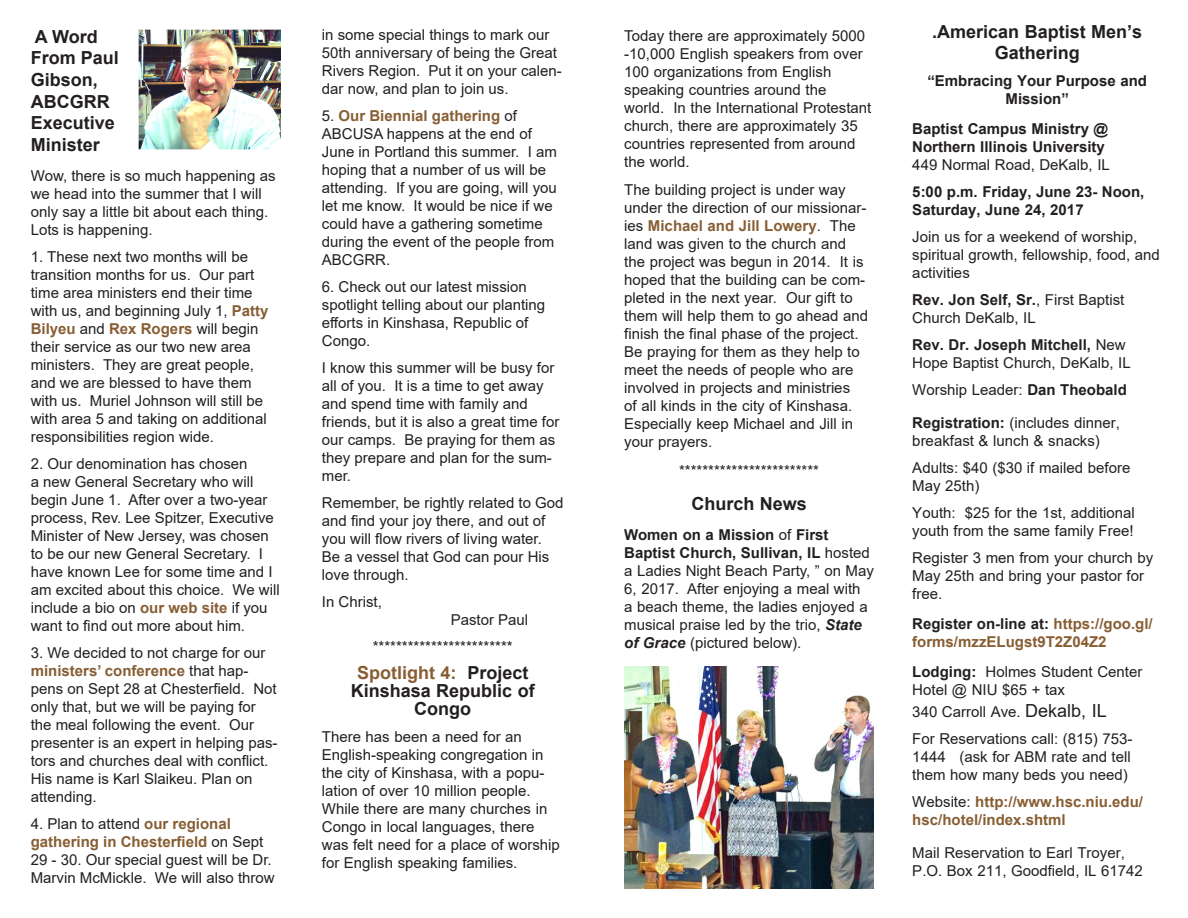
<style>
.page{position:relative;width:1188px;height:918px;background:#fff}
.page>*{position:absolute;margin:0;border:0;box-sizing:border-box;transform-origin:0 0}
.t1{font:700 18px/21.6px "Arial";color:#231f20;text-align:center}
.t2{font:15px/18px "Arial";color:#231f20}
.t3{font:700 15px/18px "Arial";color:#231f20}
.t4{font:700 15px/18px "Arial";color:#875e34}
.s1{font-weight:700;color:#875e34}
.s2{color:#875e34}
.s3{font-weight:700}
.s4{font-weight:700;font-style:italic}
.s5{color:#231f20}
.s6{font-size:18px}
.s7{font-weight:400;color:#231f20}
</style>
<div class="page">
<img style="left:138px;top:29px;width:143px;height:121px">
<img style="left:624px;top:666px;width:250px;height:222px">
<p class="t1" style="left:31px;top:26px;width:90px;text-align:left">A Word<br>From Paul</p>
<p class="t1" style="left:31px;top:69px;width:86px;text-align:left">Gibson,<br>ABCGRR<br>Executive</p>
<p class="t1" style="left:31px;top:134px;width:71px">Minister</p>
<p class="t2" style="left:31px;top:166px;width:246px">Wow, there is so much happening as we head into the summer that I will only say a little bit about each thing.<br>Lots is happening.</p>
<p class="t2" style="left:31px;top:247px;width:239px">1. These next two months will be transition months for us. Our part time area ministers end their time with us, and beginning July 1, <span class="s1">Patty Bilyeu</span> and <span class="s1">Rex Rogers</span> will begin their service as our two new area ministers. They are great people, and we are blessed to have them with us. Muriel Johnson will still be with area 5 and taking on additional responsibilities region wide.</p>
<p class="t2" style="left:31px;top:454px;width:250px">2. Our denomination has chosen<br>a new General Secretary who will begin June 1. After over a two-year process, Rev. Lee Spitzer, Executive Minister of New Jersey, was chosen to be our new General Secretary. I have known Lee for some time and I am excited about this choice. We will include a bio on <span class="s1">our web site</span> if you want to find out more about him.</p>
<p class="t2" style="left:31px;top:643px;width:248px">3. We decided to not charge for our <span class="s1">ministers’ conference</span> that hap&shy;pens on Sept 28 at Chesterfield. Not only that, but we will be paying for the meal following the event. Our presenter is an expert in helping pas&shy;tors and churches deal with conflict.<br>His name is Karl Slaikeu. Plan on attending.</p>
<p class="t2" style="left:31px;top:814px;width:245px">4. Plan to attend <span class="s1">our regional gathering in Chesterfield</span> on Sept 29 - 30. Our special guest will be Dr.<br>Marvin McMickle. We will also throw</p>
<p class="t2" style="left:322px;top:26px;width:242px">in some special things to mark our<br>50th anniversary of being the Great<br>Rivers Region. Put it on your calen&shy;dar now, and plan to join us.</p>
<p class="t2" style="left:322px;top:107px;width:237px">5. <span class="s1">Our Biennial gathering</span> of<br>ABCUSA happens at the end of<br>June in Portland this summer. I am hoping that a number of us will be attending. If you are going, will you let me know. It would be nice if we could have a gathering sometime during the event of the people from<br>ABCGRR.</p>
<p class="t2" style="left:322px;top:278px;width:225px">6. Check out our latest mission spotlight telling about our planting efforts in Kinshasa, Republic of<br>Congo.</p>
<p class="t2" style="left:322px;top:359px;width:239px">I know this summer will be busy for all of you. It is a time to get away and spend time with family and friends, but it is also a great time for our camps. Be praying for them as they prepare and plan for the sum&shy;mer.</p>
<p class="t2" style="left:322px;top:494px;width:243px">Remember, be rightly related to God and find your joy there, and out of you will flow rivers of living water.<br>Be a vessel that God can pour His love through.</p>
<p class="t2" style="left:322px;top:593px;width:62px">In Christ,</p>
<p class="t2" style="left:451px;top:611px;width:79px">Pastor Paul</p>
<p class="t2" style="left:373px;top:638px;width:142px">************************</p>
<p class="t1" style="left:351px;top:664px;width:186px;line-height:18px"><span class="s2">Spotlight 4:</span> Project<br>Kinshasa Republic of<br>Congo</p>
<p class="t2" style="left:322px;top:728px;width:240px">There has been a need for an<br>English-speaking congregation in the city of Kinshasa, with a popu&shy;lation of over 10 million people.<br>While there are many churches in<br>Congo in local languages, there was felt need for a place of worship for English speaking families.</p>
<p class="t2" style="left:624px;top:26px;width:249px">Today there are approximately 5000 -10,000 English speakers from over<br>100 organizations from English speaking countries around the<br>world. In the International Protestant church, there are approximately 35 countries represented from around the world.</p>
<p class="t2" style="left:624px;top:181px;width:245px">The building project is under way under the direction of our missionar&shy;ies <span class="s1">Michael and Jill Lowery</span>. The land was given to the church and the project was begun in 2014. It is hoped that the building can be com&shy;pleted in the next year. Our gift to them will help them to go ahead and finish the final phase of the project.<br>Be praying for them as they help to meet the needs of people who are involved in projects and ministries<br>of all kinds in the city of Kinshasa.<br>Especially keep Michael and Jill in your prayers.</p>
<p class="t2" style="left:679px;top:462px;width:142px">************************</p>
<p class="t1" style="left:691px;top:493px;width:117px">Church News</p>
<p class="t2" style="left:624px;top:526px;width:251px"><span class="s3">Women on a Mission</span> of <span class="s3">First<br>Baptist Church, Sullivan, IL</span> hosted a Ladies Night Beach Party, ” on May<br>6, 2017. After enjoying a meal with<br>a beach theme, the ladies enjoyed a musical praise led by the trio, <span class="s4">State of Grace</span> (pictured below).</p>
<p class="t1" style="left:932px;top:21px;width:212px">.American Baptist Men’s<br>Gathering</p>
<p class="t3" style="left:927px;top:72px;width:221px;text-align:center">“Embracing Your Purpose and<br>Mission”</p>
<p class="t3" style="left:912px;top:120px;width:197px">Baptist Campus Ministry @<br>Northern Illinois University</p>
<p class="t2" style="left:912px;top:156px;width:199px">449 Normal Road, DeKalb, IL</p>
<p class="t3" style="left:912px;top:183px;width:234px">5:00 p.m. Friday, June 23- Noon,<br>Saturday, June 24, 2017</p>
<p class="t2" style="left:912px;top:228px;width:249px">Join us for a weekend of worship, spiritual growth, fellowship, food, and activities</p>
<p class="t2" style="left:912px;top:291px;width:214px"><span class="s3">Rev. Jon Self, Sr.</span>, First Baptist<br>Church DeKalb, IL</p>
<p class="t2" style="left:912px;top:336px;width:220px"><span class="s3">Rev. Dr. Joseph Mitchell,</span> New<br>Hope Baptist Church, DeKalb, IL</p>
<p class="t2" style="left:912px;top:381px;width:216px">Worship Leader: <span class="s3">Dan Theobald</span></p>
<p class="t2" style="left:912px;top:414px;width:209px"><span class="s3">Registration:</span> (includes dinner, breakfast &amp; lunch &amp; snacks)</p>
<p class="t2" style="left:912px;top:459px;width:220px">Adults: $40 ($30 if mailed before<br>May 25th)</p>
<p class="t2" style="left:912px;top:504px;width:224px">Youth: $25 for the 1st, additional youth from the same family Free!</p>
<p class="t2" style="left:912px;top:549px;width:242px">Register 3 men from your church by<br>May 25th and bring your pastor for free.</p>
<p class="t4" style="left:912px;top:615px;width:242px"><span class="s5">Register on-line at:</span> https://goo.gl/ forms/mzzELugst9T2Z04Z2</p>
<p class="t2" style="left:912px;top:663px;width:232px"><span class="s3">Lodging:</span> Holmes Student Center</p>
<p class="t2" style="left:912px;top:681px;width:154px">Hotel @ NIU $65 + tax</p>
<p class="t2" style="left:912px;top:703px;width:196px">340 Carroll Ave. <span class="s6">Dekalb, IL</span></p>
<p class="t2" style="left:912px;top:730px;width:222px;text-align:justify">For Reservations call: (815) 753- 1444 (ask for ABM rate and tell them how many beds you need)</p>
<p class="t4" style="left:912px;top:793px;width:232px"><span class="s7">Website:</span> http://www.hsc.niu.edu/ hsc/hotel/index.shtml</p>
<p class="t2" style="left:912px;top:844px;width:214px">Mail Reservation to Earl Troyer,</p>
<p class="t2" style="left:912px;top:862px;width:232px">P.O. Box 211, Goodfield, IL 61742</p>
</div>
